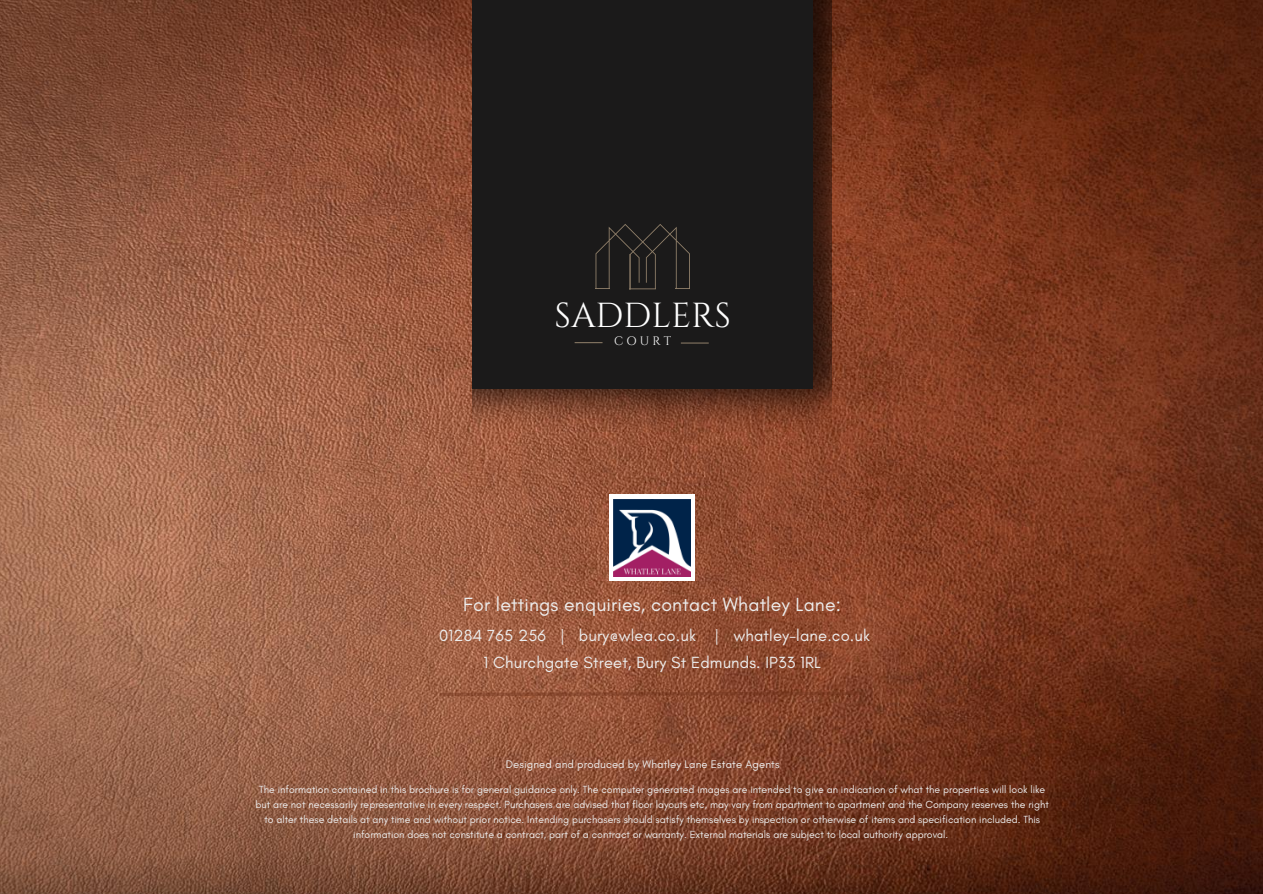
<style>
.page{position:relative;width:1263px;height:894px;background:#fff}
.page>*{position:absolute;margin:0;border:0;box-sizing:border-box;transform-origin:0 0}
.t1{font:34.65px "Cinzel";color:#fff}
.t2{font:19.5px "Glacial Indifference";letter-spacing:.01em;color:#ededed}
.t3{font:16.5px/27px "Glacial Indifference";letter-spacing:.01em;color:#ededed;text-align:center}
.t4{font:12.15px "Cinzel";letter-spacing:.255em;color:#fff}
.t5{font:11.25px "Glacial Indifference";letter-spacing:.01em;color:#ededed}
.t6{font:10.5px/14.9px "Glacial Indifference";color:#ededed;text-align:center}
</style>
<div class="page">
<img style="left:0;top:0;width:1263px;height:893px">
<img style="left:473px;top:0;width:358px;height:432px">
<div style="left:473px;top:0;width:340px;height:389px;background:#1b1a1a"></div>
<svg style="left:438px;top:691px;width:429px;height:5px;background:#88482e"></svg>
<svg style="left:575px;top:342px;width:27px;height:1px"></svg>
<svg style="left:681px;top:342px;width:28px;height:1px"></svg>
<svg style="left:595px;top:224px;width:95px;height:66px"></svg>
<div style="left:610px;top:494px;width:85px;height:86px;background:#fff"></div>
<img style="left:613px;top:499px;width:78px;height:77px">
<h1 class="t1" style="left:555px;top:293px;width:178px">SADDLERS</h1>
<p class="t4" style="left:614px;top:333px;width:59px">COURT</p>
<h2 class="t2" style="left:463px;top:592px;width:379px">For lettings enquiries, contact Whatley Lane:</h2>
<h3 class="t3" style="left:439px;top:621px;width:432px">01284 765 256 | bury@wlea.co.uk | whatley-lane.co.uk<br>1 Churchgate Street, Bury St Edmunds. IP33 1RL</h3>
<p class="t5" style="left:506px;top:756px;width:275px">Designed and produced by Whatley Lane Estate Agents</p>
<p class="t6" style="left:256px;top:781px;width:795px">The information contained in this brochure is for general guidance only. The computer generated images are intended to give an indication of what the properties will look like but are not necessarily representative in every respect. Purchasers are advised that floor layouts etc, may vary from apartment to apartment and the Company reserves the right to alter these details at any time and without prior notice. Intending purchasers should satisfy themselves by inspection or otherwise of items and specification included. This information does not constitute a contract, part of a contract or warranty. External materials are subject to local authority approval.</p>
</div>
